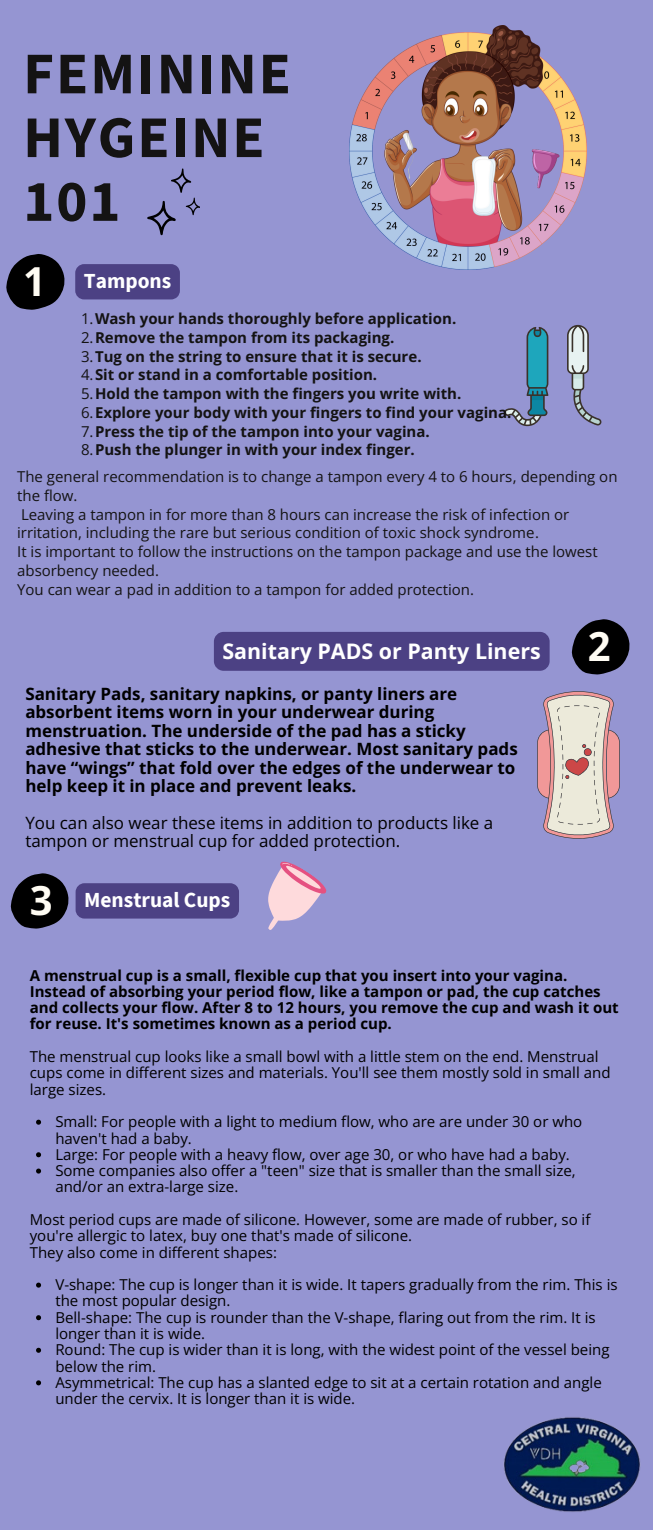
<style>
.page{position:relative;width:653px;height:1530px;background:#fff}
.page>*{position:absolute;margin:0;border:0;box-sizing:border-box;transform-origin:0 0}
.t1{font:700 59px/63.8px "Source Sans Pro";letter-spacing:.03em;color:#141313}
.t2{font:700 40px "Open Sans";color:#fffcf3}
.t3{font:700 21.5px "Open Sans";color:#fff}
.t4{font:700 21.5px "Source Sans Pro";color:#fff}
.t5{font:700 17px/18.5px "Open Sans";color:#000}
.t6{font:17px/18.5px "Open Sans";color:#000}
.t7{font:15px/16.2px "Open Sans";color:#000}
.t8{font:15px/18.8px "Open Sans";color:#141313}
.t9{font:700 15px "Open Sans";color:#141313}
.t10{font:700 15px/16.2px "Open Sans";color:#000}
.s1{font-weight:400}
</style>
<div class="page">
<div style="left:0;top:0;width:652px;height:1530px;background:#9595d2"></div>
<svg style="left:571px;top:619px;width:58px;height:55px"></svg>
<svg style="left:6px;top:254px;width:58px;height:56px"></svg>
<svg style="left:148px;top:169px;width:52px;height:66px"></svg>
<svg style="left:504px;top:325px;width:97px;height:101px"></svg>
<img style="left:349px;top:25px;width:237px;height:244px">
<svg style="left:537px;top:691px;width:82px;height:148px"></svg>
<svg style="left:11px;top:873px;width:58px;height:56px"></svg>
<svg style="left:268px;top:861px;width:59px;height:69px"></svg>
<img style="left:504px;top:1417px;width:136px;height:95px">
<div style="left:75px;top:264px;width:105px;height:35px;background:#4c4184"></div>
<div style="left:214px;top:632px;width:335px;height:39px;background:#4c4184;border-radius:10px"></div>
<div style="left:76px;top:883px;width:163px;height:36px;background:#4c4184"></div>
<svg style="left:36px;top:1120px;width:5px;height:5px"></svg>
<svg style="left:36px;top:1152px;width:5px;height:5px"></svg>
<svg style="left:36px;top:1169px;width:5px;height:5px"></svg>
<svg style="left:36px;top:1283px;width:5px;height:5px"></svg>
<svg style="left:36px;top:1315px;width:5px;height:5px"></svg>
<svg style="left:36px;top:1348px;width:5px;height:5px"></svg>
<svg style="left:36px;top:1380px;width:5px;height:5px"></svg>
<p class="t1" style="left:23px;top:40px;width:269px">FEMININE<br>HYGEINE<br>101</p>
<p class="t2" style="left:23px;top:253px;width:24px">1</p>
<p class="t4" style="left:84px;top:267px;width:89px">Tampons</p>
<h2 class="t9" style="left:81px;top:308px;width:377px"><span class="s1">1.</span>Wash your hands thoroughly before application.</h2>
<p class="t9" style="left:81px;top:327px;width:315px"><span class="s1">2.</span>Remove the tampon from its packaging.</p>
<p class="t9" style="left:81px;top:345px;width:342px"><span class="s1">3.</span>Tug on the string to ensure that it is secure.</p>
<p class="t9" style="left:81px;top:364px;width:297px"><span class="s1">4.</span>Sit or stand in a comfortable position.</p>
<p class="t9" style="left:81px;top:383px;width:382px"><span class="s1">5.</span>Hold the tampon with the fingers you write with.</p>
<p class="t9" style="left:81px;top:402px;width:432px"><span class="s1">6.</span>Explore your body with your fingers to find your vagina.</p>
<p class="t9" style="left:81px;top:420px;width:350px"><span class="s1">7.</span>Press the tip of the tampon into your vagina.</p>
<p class="t9" style="left:81px;top:439px;width:335px"><span class="s1">8.</span>Push the plunger in with your index finger.</p>
<p class="t8" style="left:17px;top:467px;width:601px">The general recommendation is to change a tampon every 4 to 6 hours, depending on the flow.</p>
<p class="t8" style="left:17px;top:504px;width:553px">Leaving a tampon in for more than 8 hours can increase the risk of infection or irritation, including the rare but serious condition of toxic shock syndrome.</p>
<p class="t8" style="left:17px;top:542px;width:582px">It is important to follow the instructions on the tampon package and use the lowest absorbency needed.</p>
<p class="t8" style="left:17px;top:579px;width:458px">You can wear a pad in addition to a tampon for added protection.</p>
<p class="t3" style="left:222px;top:636px;width:320px">Sanitary PADS or Panty Liners</p>
<p class="t2" style="left:587px;top:618px;width:24px">2</p>
<h1 class="t5" style="left:25px;top:684px;width:494px">Sanitary Pads, sanitary napkins, or panty liners are absorbent items worn in your underwear during menstruation. The underside of the pad has a sticky adhesive that sticks to the underwear. Most sanitary pads have “wings” that fold over the edges of the underwear to help keep it in place and prevent leaks.</h1>
<p class="t6" style="left:25px;top:813px;width:469px">You can also wear these items in addition to products like a tampon or menstrual cup for added protection.</p>
<h2 class="t2" style="left:30px;top:872px;width:24px">3</h2>
<p class="t4" style="left:84px;top:886px;width:148px">Menstrual Cups</p>
<p class="t10" style="left:30px;top:967px;width:590px">A menstrual cup is a small, flexible cup that you insert into your vagina.<br>Instead of absorbing your period flow, like a tampon or pad, the cup catches and collects your flow. After 8 to 12 hours, you remove the cup and wash it out for reuse. It's sometimes known as a period cup.</p>
<h3 class="t7" style="left:30px;top:1048px;width:582px">The menstrual cup looks like a small bowl with a little stem on the end. Menstrual cups come in different sizes and materials. You'll see them mostly sold in small and large sizes.</h3>
<h4 class="t7" style="left:55px;top:1113px;width:528px">Small: For people with a light to medium flow, who are are under 30 or who haven't had a baby.</h4>
<p class="t7" style="left:55px;top:1146px;width:516px">Large: For people with a heavy flow, over age 30, or who have had a baby.</p>
<p class="t7" style="left:55px;top:1162px;width:522px">Some companies also offer a "teen" size that is smaller than the small size, and/or an extra-large size.</p>
<p class="t7" style="left:30px;top:1211px;width:562px">Most period cups are made of silicone. However, some are made of rubber, so if you're allergic to latex, buy one that's made of silicone.</p>
<p class="t7" style="left:30px;top:1244px;width:248px">They also come in different shapes:</p>
<h2 class="t7" style="left:55px;top:1276px;width:563px">V-shape: The cup is longer than it is wide. It tapers gradually from the rim. This is the most popular design.</h2>
<h5 class="t7" style="left:55px;top:1309px;width:541px">Bell-shape: The cup is rounder than the V-shape, flaring out from the rim. It is longer than it is wide.</h5>
<p class="t7" style="left:55px;top:1341px;width:555px">Round: The cup is wider than it is long, with the widest point of the vessel being below the rim.</p>
<p class="t7" style="left:55px;top:1374px;width:548px">Asymmetrical: The cup has a slanted edge to sit at a certain rotation and angle under the cervix. It is longer than it is wide.</p>
</div>
